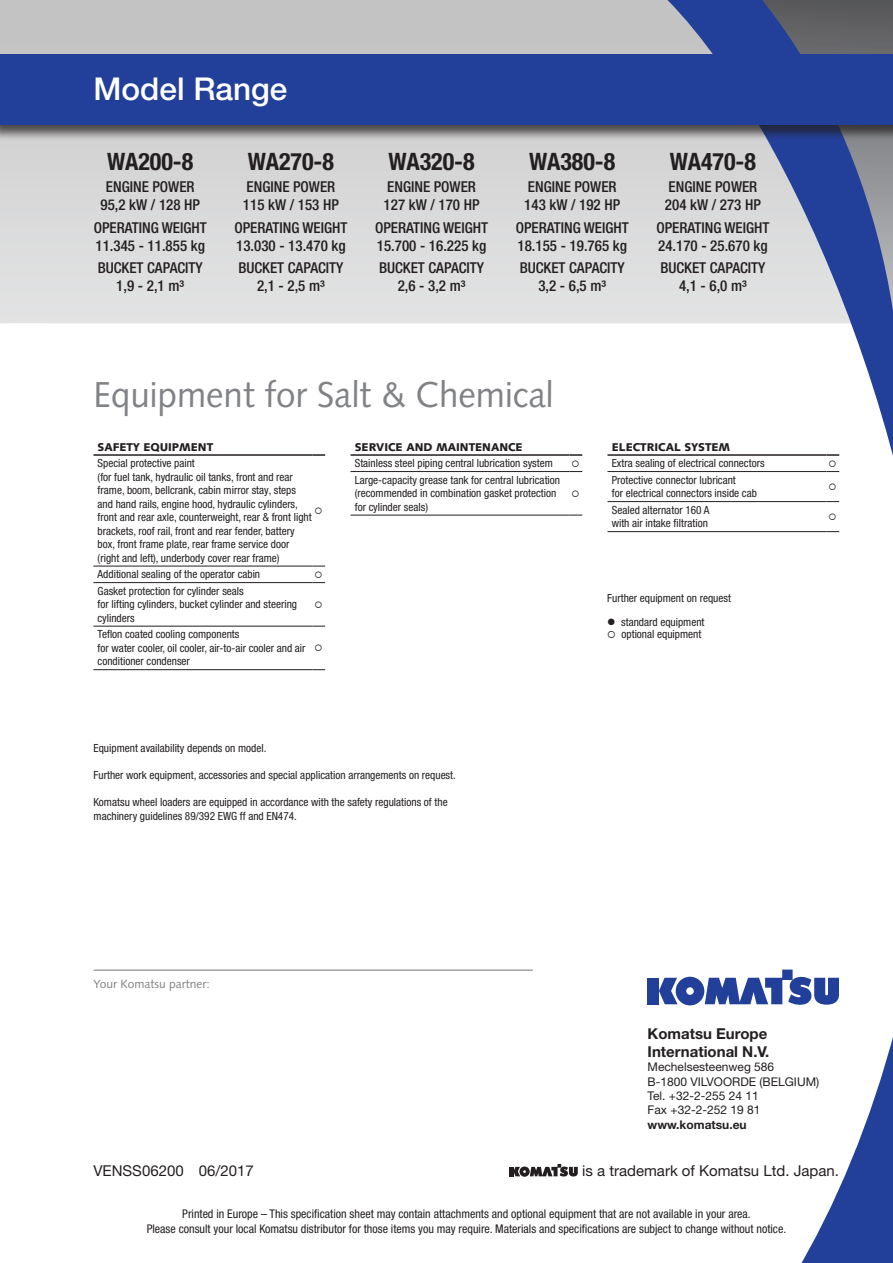
<style>
.page{position:relative;width:893px;height:1263px;background:#fff}
.page>*{position:absolute;margin:0;border:0;box-sizing:border-box;transform-origin:0 0}
.t1{font:36px "Syntax LTCE";color:#808285}
.t2{font:500 31.5px "Helvetica Neue LT Pro";color:#fff}
.t3{font:700 condensed 24px "Helvetica Neue LT Pro";color:#231f20}
.t4{font:500 condensed 15px/18px "Helvetica Neue LT Pro";color:#231f20}
.t5{font:15px "Helvetica Neue LT Pro";color:#231f20}
.t6{font:700 15px/18px "Helvetica Neue LT Pro";color:#231f20}
.t7{font:condensed 12px/15px "Helvetica Neue LT Pro";color:#231f20;text-align:center}
.t8{font:12px/14.4px "Helvetica Neue LT Pro";color:#231f20}
.t9{font:12px "Syntax LTCE";color:#808285}
.t10{font:700 12px "Helvetica Neue LT Pro";color:#231f20}
.t11{font:condensed 11.25px/13.5px "Helvetica Neue LT Pro";color:#231f20}
.t12{font:900 11.25px "Syntax LTCE";color:#231f20}
</style>
<div class="page">
<svg style="left:0;top:0;width:621px;height:324px;background:#d5d5d6"></svg>
<svg style="left:654px;top:471px;width:239px;height:792px"></svg>
<svg style="left:621px;top:0;width:272px;height:456px"></svg>
<div style="left:0;top:54px;width:893px;height:86px;background:#231f20;opacity:.75"></div>
<div style="left:0;top:54px;width:893px;height:70px;background:#223f99"></div>
<hr style="left:94px;top:969px;width:439px;height:2px;background:#808285">
<div style="left:648px;top:978px;width:11px;height:26px;background:#223f99"></div>
<svg style="left:659px;top:969px;width:180px;height:36px"></svg>
<svg style="left:509px;top:1164px;width:69px;height:13px"></svg>
<hr style="left:351px;top:471px;width:218px;height:1px;background:#231f20">
<hr style="left:351px;top:515px;width:218px;height:1px;background:#231f20">
<svg style="left:569px;top:515px;width:13px;height:1px"></svg>
<hr style="left:351px;top:454px;width:218px;height:2px;background:#231f20">
<hr style="left:93px;top:566px;width:219px;height:1px;background:#231f20">
<hr style="left:93px;top:582px;width:219px;height:1px;background:#231f20">
<hr style="left:93px;top:626px;width:219px;height:1px;background:#231f20">
<svg style="left:312px;top:626px;width:13px;height:1px"></svg>
<hr style="left:93px;top:669px;width:219px;height:1px;background:#231f20">
<svg style="left:312px;top:669px;width:13px;height:1px"></svg>
<hr style="left:93px;top:454px;width:219px;height:2px;background:#231f20">
<svg style="left:312px;top:454px;width:13px;height:2px"></svg>
<hr style="left:607px;top:471px;width:219px;height:1px;background:#231f20">
<hr style="left:607px;top:501px;width:219px;height:1px;background:#231f20">
<svg style="left:826px;top:501px;width:13px;height:1px"></svg>
<hr style="left:607px;top:531px;width:219px;height:1px;background:#231f20">
<svg style="left:826px;top:531px;width:13px;height:1px"></svg>
<hr style="left:607px;top:454px;width:219px;height:2px;background:#231f20">
<svg style="left:569px;top:454px;width:13px;height:18px"></svg>
<svg style="left:312px;top:566px;width:13px;height:17px"></svg>
<svg style="left:826px;top:454px;width:13px;height:18px"></svg>
<svg style="left:829px;top:483px;width:7px;height:7px"></svg>
<svg style="left:829px;top:513px;width:7px;height:7px"></svg>
<h2 class="t2" style="left:94px;top:70px;width:195px">Model Range</h2>
<h3 class="t3" style="left:107px;top:147px;width:88px">WA200-8</h3>
<h3 class="t4" style="left:100px;top:178px;width:101px;text-align:center">ENGINE POWER<br>95,2 kW / 128 HP</h3>
<h3 class="t4" style="left:94px;top:218px;width:115px">OPERATING WEIGHT<br>11.345 - 11.855 kg</h3>
<h3 class="t4" style="left:98px;top:258px;width:107px;text-align:center">BUCKET CAPACITY<br>1,9 - 2,1 m³</h3>
<h3 class="t3" style="left:248px;top:147px;width:88px">WA270-8</h3>
<h3 class="t4" style="left:243px;top:178px;width:97px">ENGINE POWER<br>115 kW / 153 HP</h3>
<h3 class="t4" style="left:234px;top:218px;width:115px">OPERATING WEIGHT<br>13.030 - 13.470 kg</h3>
<h3 class="t4" style="left:238px;top:258px;width:107px;text-align:center">BUCKET CAPACITY<br>2,1 - 2,5 m³</h3>
<h3 class="t3" style="left:389px;top:147px;width:88px">WA320-8</h3>
<h3 class="t4" style="left:384px;top:178px;width:97px">ENGINE POWER<br>127 kW / 170 HP</h3>
<h3 class="t4" style="left:375px;top:218px;width:115px">OPERATING WEIGHT<br>15.700 - 16.225 kg</h3>
<h3 class="t4" style="left:379px;top:258px;width:107px;text-align:center">BUCKET CAPACITY<br>2,6 - 3,2 m³</h3>
<h3 class="t3" style="left:529px;top:147px;width:88px">WA380-8</h3>
<h3 class="t4" style="left:524px;top:178px;width:97px">ENGINE POWER<br>143 kW / 192 HP</h3>
<h3 class="t4" style="left:516px;top:218px;width:115px">OPERATING WEIGHT<br>18.155 - 19.765 kg</h3>
<h3 class="t4" style="left:520px;top:258px;width:107px;text-align:center">BUCKET CAPACITY<br>3,2 - 6,5 m³</h3>
<h3 class="t3" style="left:670px;top:147px;width:88px">WA470-8</h3>
<h3 class="t4" style="left:665px;top:178px;width:97px">ENGINE POWER<br>204 kW / 273 HP</h3>
<h3 class="t4" style="left:656px;top:218px;width:115px">OPERATING WEIGHT<br>24.170 - 25.670 kg</h3>
<h3 class="t4" style="left:660px;top:258px;width:107px;text-align:center">BUCKET CAPACITY<br>4,1 - 6,0 m³</h3>
<h1 class="t1" style="left:94px;top:373px;width:462px">Equipment for Salt &amp; Chemical</h1>
<p class="t12" style="left:98px;top:440px;width:117px">SAFETY EQUIPMENT</p>
<p class="t11" style="left:98px;top:456px;width:215px">Special protective paint<br>(for fuel tank, hydraulic oil tanks, front and rear frame, boom, bellcrank, cabin mirror stay, steps and hand rails, engine hood, hydraulic cylinders, front and rear axle, counterweight, rear &amp; front light brackets, roof rail, front and rear fender, battery box, front frame plate, rear frame service door (right and left), underbody cover rear frame)</p>
<p class="t11" style="left:98px;top:567px;width:164px">Additional sealing of the operator cabin</p>
<p class="t11" style="left:98px;top:584px;width:201px">Gasket protection for cylinder seals<br>for lifting cylinders, bucket cylinder and steering cylinders</p>
<p class="t11" style="left:98px;top:628px;width:209px">Teflon coated cooling components<br>for water cooler, oil cooler, air-to-air cooler and air conditioner condenser</p>
<p class="t12" style="left:355px;top:440px;width:169px">SERVICE AND MAINTENANCE</p>
<p class="t11" style="left:355px;top:456px;width:200px">Stainless steel piping central lubrication system</p>
<p class="t11" style="left:355px;top:473px;width:207px">Large-capacity grease tank for central lubrication (recommended in combination gasket protection for cylinder seals)</p>
<p class="t11" style="left:94px;top:741px;width:174px">Equipment availability depends on model.</p>
<p class="t11" style="left:94px;top:768px;width:364px">Further work equipment, accessories and special application arrangements on request.</p>
<p class="t11" style="left:94px;top:795px;width:356px">Komatsu wheel loaders are equipped in accordance with the safety regulations of the machinery guidelines 89/392 EWG ff and EN474.</p>
<p class="t12" style="left:612px;top:440px;width:120px">ELECTRICAL SYSTEM</p>
<p class="t11" style="left:612px;top:456px;width:154px">Extra sealing of electrical connectors</p>
<p class="t11" style="left:612px;top:473px;width:147px">Protective connector lubricant<br>for electrical connectors inside cab</p>
<p class="t11" style="left:612px;top:503px;width:99px">Sealed alternator 160 A with air intake filtration</p>
<p class="t11" style="left:607px;top:591px;width:125px">Further equipment on request</p>
<p class="t11" style="left:607px;top:615px;width:99px">● standard equipment</p>
<p class="t11" style="left:607px;top:627px;width:96px">○ optional equipment</p>
<p class="t9" style="left:94px;top:977px;width:118px">Your Komatsu partner:</p>
<h3 class="t6" style="left:648px;top:1024px;width:123px">Komatsu Europe<br>International N.V.</h3>
<p class="t8" style="left:648px;top:1059px;width:173px">Mechelsesteenweg 586<br>B-1800 VILVOORDE (BELGIUM)<br>Tel. +32-2-255 24 11<br>Fax +32-2-252 19 81</p>
<p class="t10" style="left:648px;top:1117px;width:101px">www.komatsu.eu</p>
<h3 class="t5" style="left:93px;top:1162px;width:162px">VENSS06200 06/2017</h3>
<h3 class="t5" style="left:582px;top:1162px;width:258px">is a trademark of Komatsu Ltd. Japan.</h3>
<p class="t7" style="left:147px;top:1206px;width:641px">Printed in Europe – This specification sheet may contain attachments and optional equipment that are not available in your area.<br>Please consult your local Komatsu distributor for those items you may require. Materials and specifications are subject to change without notice.</p>
</div>
